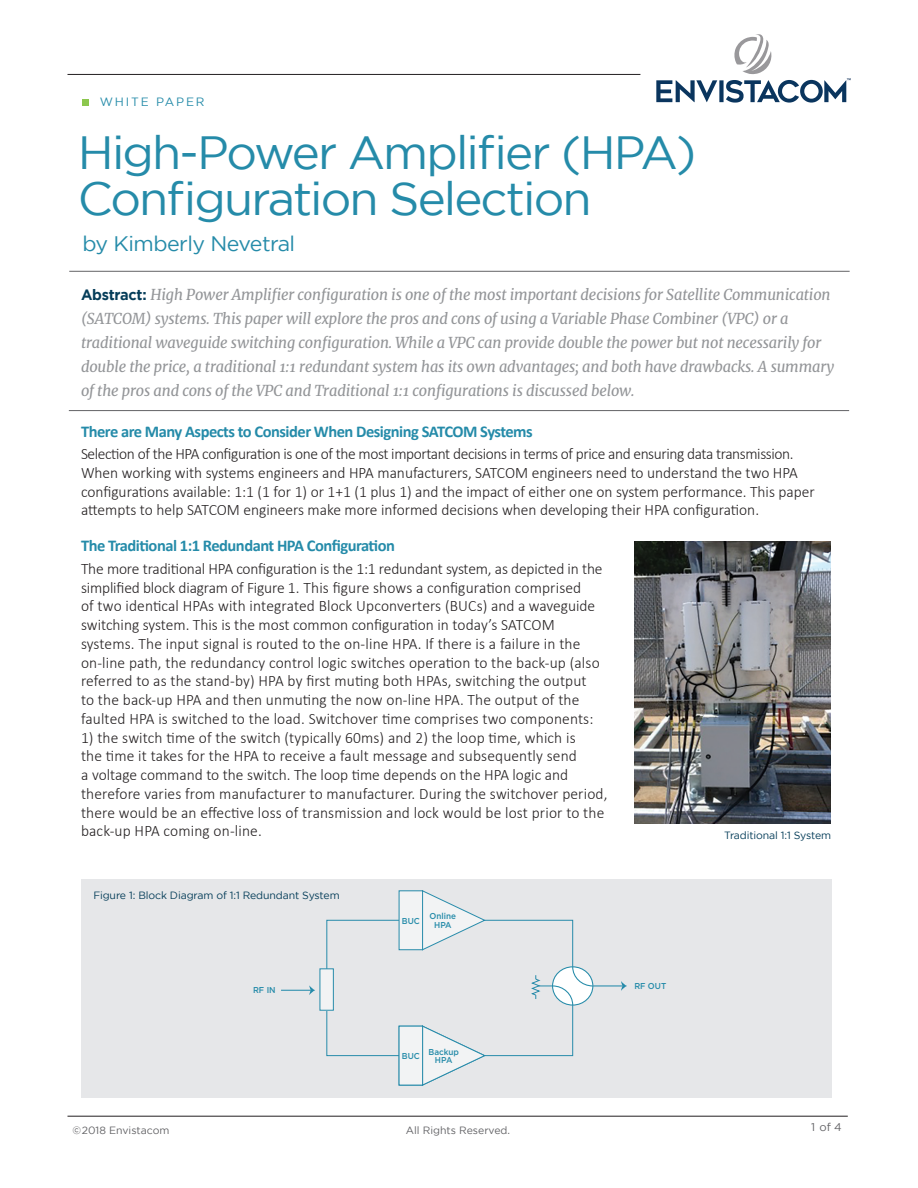
<style>
.page{position:relative;width:918px;height:1188px;background:#fff}
.page>*{position:absolute;margin:0;border:0;box-sizing:border-box;transform-origin:0 0}
.t1{font:46.5px/46.5px "Gotham";letter-spacing:-.04em;color:#258ba9}
.t2{font:21px "Gotham";letter-spacing:-.025em;color:#258ba9}
.t3{font:700 16.5px "Calibri";letter-spacing:-.03em;color:#258ba9}
.t4{font:300 15.9px/18.8px "Calibri";color:#231f20}
.t5{font:italic 15px/24px "Merriweather";letter-spacing:-.01em;color:#939598}
.t6{font:12px "Gotham";letter-spacing:.15em;color:#258ba9}
.t7{font:11.25px "Gotham";color:#636366}
.t8{font:10.5px "Gotham";letter-spacing:-.01em;color:#053d59}
.t9{font:10.5px "Gotham";color:#636366}
.t10{font:500 8.55px/9.6px "Gotham";color:#258ba9;text-align:center;scale:.95 1}
.t11{font:7.05px "Myriad Pro";color:#17355d}
.s1{font-family:"Gotham";font-weight:700;font-style:normal;color:#053d59}
</style>
<div class="page">
<hr style="left:68px;top:74px;width:572px;height:1px;background:#231f20">
<hr style="left:68px;top:1116px;width:780px;height:1px;background:#231f20">
<div style="left:83px;top:99px;width:6px;height:7px;background:#8cc74e"></div>
<hr style="left:69px;top:271px;width:781px;height:1px;background:#636366">
<hr style="left:69px;top:410px;width:780px;height:1px;background:#636366">
<img style="left:634px;top:541px;width:197px;height:282px">
<div style="left:81px;top:880px;width:750px;height:218px;background:#e6e7e9"></div>
<svg style="left:326px;top:890px;width:268px;height:196px"></svg>
<div style="left:399px;top:891px;width:24px;height:59px;background:#f2f3f4"></div>
<div style="left:399px;top:891px;width:24px;height:59px;border:1px solid #278baa"></div>
<div style="left:399px;top:1026px;width:24px;height:59px;background:#f2f3f4"></div>
<div style="left:399px;top:1026px;width:24px;height:59px;border:1px solid #278baa"></div>
<div style="left:320px;top:969px;width:13px;height:41px;background:#f2f3f4"></div>
<div style="left:320px;top:969px;width:14px;height:42px;border:1px solid #278baa"></div>
<hr style="left:593px;top:985px;width:30px;height:1px;background:#278baa">
<svg style="left:621px;top:981px;width:6px;height:10px"></svg>
<hr style="left:281px;top:990px;width:30px;height:1px;background:#278baa">
<svg style="left:309px;top:985px;width:6px;height:10px"></svg>
<svg style="left:656px;top:80px;width:190px;height:23px"></svg>
<svg style="left:734px;top:34px;width:38px;height:40px"></svg>
<p class="t6" style="left:100px;top:95px;width:106px">WHITE PAPER</p>
<p class="t1" style="left:78px;top:129px;width:620px">High-Power Amplifier (HPA)<br>Configuration Selection</p>
<p class="t2" style="left:82px;top:232px;width:214px">by Kimberly Nevetral</p>
<p class="t11" style="left:847px;top:76px;width:6px">™</p>
<p class="t5" style="left:81px;top:282px;width:755px"><span class="s1">Abstract:</span> High Power Amplifier configuration is one of the most important decisions for Satellite Communication (SATCOM) systems. This paper will explore the pros and cons of using a Variable Phase Combiner (VPC) or a traditional waveguide switching configuration. While a VPC can provide double the power but not necessarily for double the price, a traditional 1:1 redundant system has its own advantages; and both have drawbacks. A summary of the pros and cons of the VPC and Traditional 1:1 configurations is discussed below.</p>
<p class="t3" style="left:81px;top:420px;width:453px">There are Many Aspects to Consider When Designing SATCOM Systems</p>
<p class="t4" style="left:81px;top:444px;width:735px">Selection of the HPA configuration is one of the most important decisions in terms of price and ensuring data transmission.<br>When working with systems engineers and HPA manufacturers, SATCOM engineers need to understand the two HPA configurations available: 1:1 (1 for 1) or 1+1 (1 plus 1) and the impact of either one on system performance. This paper attempts to help SATCOM engineers make more informed decisions when developing their HPA configuration.</p>
<p class="t3" style="left:81px;top:534px;width:315px">The Traditional 1:1 Redundant HPA Configuration</p>
<p class="t4" style="left:81px;top:559px;width:523px">The more traditional HPA configuration is the 1:1 redundant system, as depicted in the simplified block diagram of Figure 1. This figure shows a configuration comprised<br>of two identical HPAs with integrated Block Upconverters (BUCs) and a waveguide switching system. This is the most common configuration in today’s SATCOM systems. The input signal is routed to the on-line HPA. If there is a failure in the on-line path, the redundancy control logic switches operation to the back-up (also referred to as the stand-by) HPA by first muting both HPAs, switching the output to the back-up HPA and then unmuting the now on-line HPA. The output of the faulted HPA is switched to the load. Switchover time comprises two components:</p>
<p class="t4" style="left:81px;top:728px;width:528px">1) the switch time of the switch (typically 60ms) and 2) the loop time, which is<br>the time it takes for the HPA to receive a fault message and subsequently send<br>a voltage command to the switch. The loop time depends on the HPA logic and therefore varies from manufacturer to manufacturer. During the switchover period, there would be an effective loss of transmission and lock would be lost prior to the back-up HPA coming on-line.</p>
<p class="t8" style="left:724px;top:829px;width:109px">Traditional 1:1 System</p>
<p class="t8" style="left:93px;top:890px;width:248px">Figure 1: Block Diagram of 1:1 Redundant System</p>
<p class="t10" style="left:402px;top:916px;width:20px">BUC</p>
<p class="t10" style="left:430px;top:911px;width:29px">Online<br>HPA</p>
<p class="t10" style="left:253px;top:985px;width:25px">RF IN</p>
<p class="t10" style="left:634px;top:981px;width:35px">RF OUT</p>
<p class="t10" style="left:402px;top:1051px;width:20px">BUC</p>
<p class="t10" style="left:429px;top:1047px;width:34px;line-height:8.9px">Backup<br>HPA</p>
<p class="t9" style="left:72px;top:1125px;width:99px">©2018 Envistacom</p>
<p class="t9" style="left:406px;top:1125px;width:106px">All Rights Reserved.</p>
<p class="t7" style="left:811px;top:1120px;width:32px">1 of 4</p>
</div>
